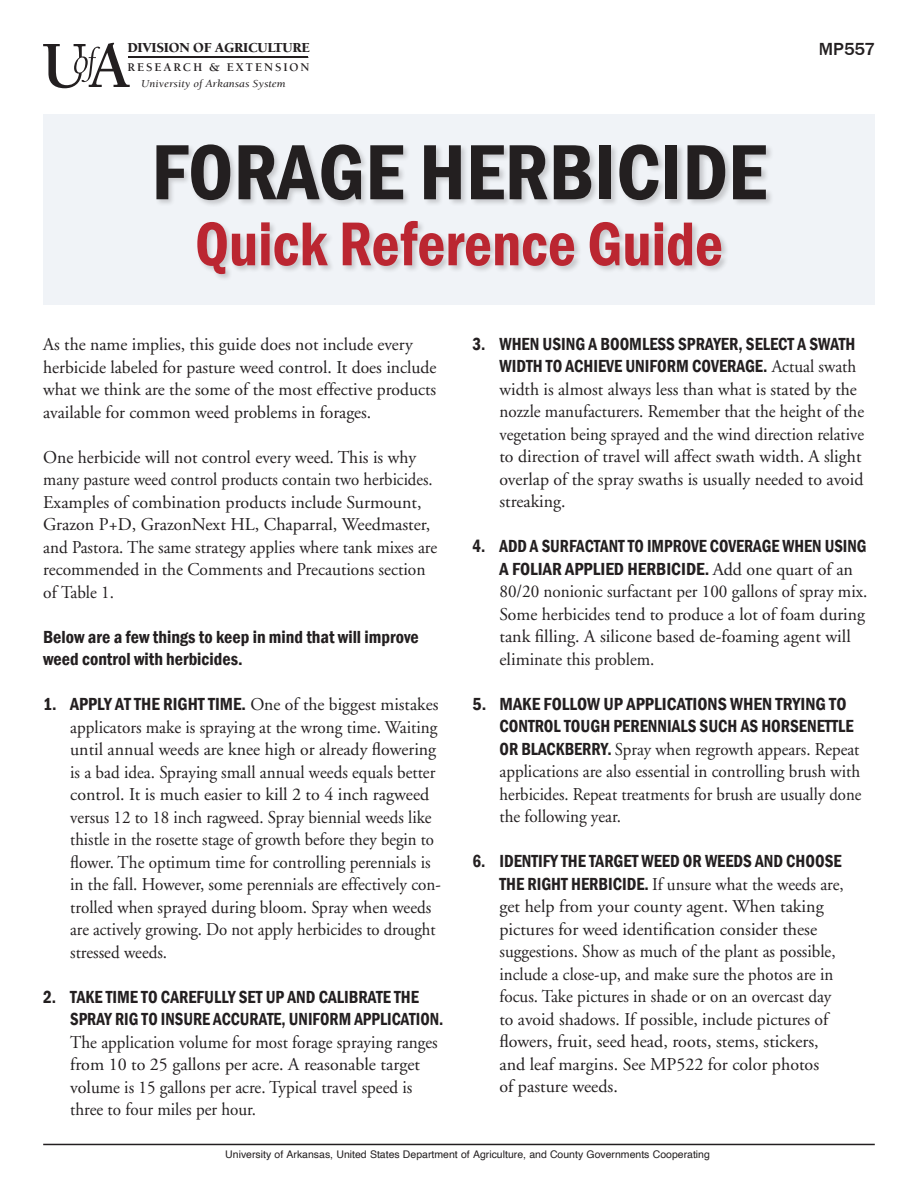
<style>
.page{position:relative;width:918px;height:1188px;background:#fff}
.page>*{position:absolute;margin:0;border:0;box-sizing:border-box;transform-origin:0 0}
.t1{font:600 condensed 81px "Franklin Gothic";color:#231f20}
.t2{font:600 condensed 64.05px "Franklin Gothic";color:#bb2631;scale:.95 1}
.t3{font:18px/22.5px "Adobe Garamond";color:#231f20}
.t4{font:18px/22.5px "Adobe Garamond";color:#231f20;scale:.95 1}
.t5{font:18px/22.5px "Adobe Garamond";color:#231f20;scale:.94 1}
.t6{font:600 condensed 18px/22.5px "Franklin Gothic";color:#231f20}
.t7{font:500 18px "Franklin Gothic";color:#231f20}
.t8{font:900 14.1px "Berkeley";letter-spacing:-.02em;color:#231f20}
.t9{font:700 12.15px "Berkeley";letter-spacing:.155em;color:#231f20}
.t10{font:italic 10.95px "Berkeley";color:#231f20;scale:1.09 1}
.t11{font:10.5px "Helvetica";color:#231f20}
.s1{font-family:"Franklin Gothic";font-weight:600;font-stretch:condensed}
</style>
<div class="page">
<div style="left:43px;top:114px;width:832px;height:191px;background:#f0f3f7"></div>
<hr style="left:43px;top:1144px;width:832px;height:1px;background:#231f20">
<svg style="left:43px;top:43px;width:87px;height:45px"></svg>
<hr style="left:129px;top:57px;width:179px;height:1px;background:#231f20">
<div style="left:155px;top:143px;width:619px;height:138px;background:#231f20;opacity:.2"></div>
<p class="t8" style="left:127px;top:40px;width:184px">DIVISION OF AGRICULTURE</p>
<p class="t7" style="left:819px;top:38px;width:58px">MP557</p>
<p class="t9" style="left:128px;top:61px;width:183px">RESEARCH &amp; EXTENSION</p>
<p class="t10" style="left:141px;top:78px;width:134px">University of Arkansas System</p>
<h1 class="t1" style="left:151px;top:118px;width:617px">FORAGE HERBICIDE</h1>
<h1 class="t2" style="left:195px;top:201px;width:557px">Quick Reference Guide</h1>
<p class="t3" style="left:43px;top:334px;width:395px">As the name implies, this guide does not include every herbicide labeled for pasture weed control. It does include what we think are the some of the most effective products available for common weed problems in forages.</p>
<p class="t3" style="left:43px;top:446px;width:396px">One herbicide will not control every weed. This is why many pasture weed control products contain two herbicides.<br>Examples of combination products include Surmount, Grazon P+D, GrazonNext HL, Chaparral, Weedmaster, and Pastora. The same strategy applies where tank mixes are recommended in the Comments and Precautions section of Table 1.</p>
<p class="t6" style="left:43px;top:625px;width:377px">Below are a few things to keep in mind that will improve weed control with herbicides.</p>
<p class="t3" style="left:70px;top:694px;width:372px;text-indent:-27px"><span class="s1">1. APPLY AT THE RIGHT TIME.</span> One of the biggest mistakes applicators make is spraying at the wrong time. Waiting until annual weeds are knee high or already flowering is a bad idea. Spraying small annual weeds equals better control. It is much easier to kill 2 to 4 inch ragweed versus 12 to 18 inch ragweed. Spray biennial weeds like thistle in the rosette stage of growth before they begin to flower. The optimum time for controlling perennials is in the fall. However, some perennials are effectively con&shy;trolled when sprayed during bloom. Spray when weeds are actively growing. Do not apply herbicides to drought stressed weeds.</p>
<p class="t4" style="left:70px;top:986px;width:394px;text-indent:-27px"><span class="s1">2. TAKE TIME TO CAREFULLY SET UP AND CALIBRATE THE SPRAY RIG TO INSURE ACCURATE, UNIFORM APPLICATION.<br></span>The application volume for most forage spraying ranges from 10 to 25 gallons per acre. A reasonable target volume is 15 gallons per acre. Typical travel speed is three to four miles per hour.</p>
<p class="t4" style="left:500px;top:333px;width:385px;text-indent:-27px"><span class="s1">3. WHEN USING A BOOMLESS SPRAYER, SELECT A SWATH WIDTH TO ACHIEVE UNIFORM COVERAGE.</span> Actual swath width is almost always less than what is stated by the nozzle manufacturers. Remember that the height of the vegetation being sprayed and the wind direction relative to direction of travel will affect swath width. A slight overlap of the spray swaths is usually needed to avoid streaking.</p>
<p class="t3" style="left:500px;top:536px;width:369px;text-indent:-27px"><span class="s1">4. ADD A SURFACTANT TO IMPROVE COVERAGE WHEN USING A FOLIAR APPLIED HERBICIDE.</span> Add one quart of an 80/20 nonionic surfactant per 100 gallons of spray mix.<br>Some herbicides tend to produce a lot of foam during tank filling. A silicone based de-foaming agent will eliminate this problem.</p>
<p class="t5" style="left:500px;top:693px;width:387px;text-indent:-27px"><span class="s1">5. MAKE FOLLOW UP APPLICATIONS WHEN TRYING TO CONTROL TOUGH PERENNIALS SUCH AS HORSENETTLE OR BLACKBERRY.</span> Spray when regrowth appears. Repeat applications are also essential in controlling brush with herbicides. Repeat treatments for brush are usually done the following year.</p>
<p class="t4" style="left:499px;top:851px;width:364px;text-indent:-27px"><span class="s1">6. IDENTIFY THE TARGET WEED OR WEEDS AND CHOOSE THE RIGHT HERBICIDE.</span> If unsure what the weeds are, get help from your county agent. When taking pictures for weed identification consider these suggestions. Show as much of the plant as possible, include a close-up, and make sure the photos are in focus. Take pictures in shade or on an overcast day to avoid shadows. If possible, include pictures of flowers, fruit, seed head, roots, stems, stickers, and leaf margins. See MP522 for color photos<br>of pasture weeds.</p>
<p class="t11" style="left:225px;top:1146px;width:486px">University of Arkansas, United States Department of Agriculture, and County Governments Cooperating</p>
</div>
